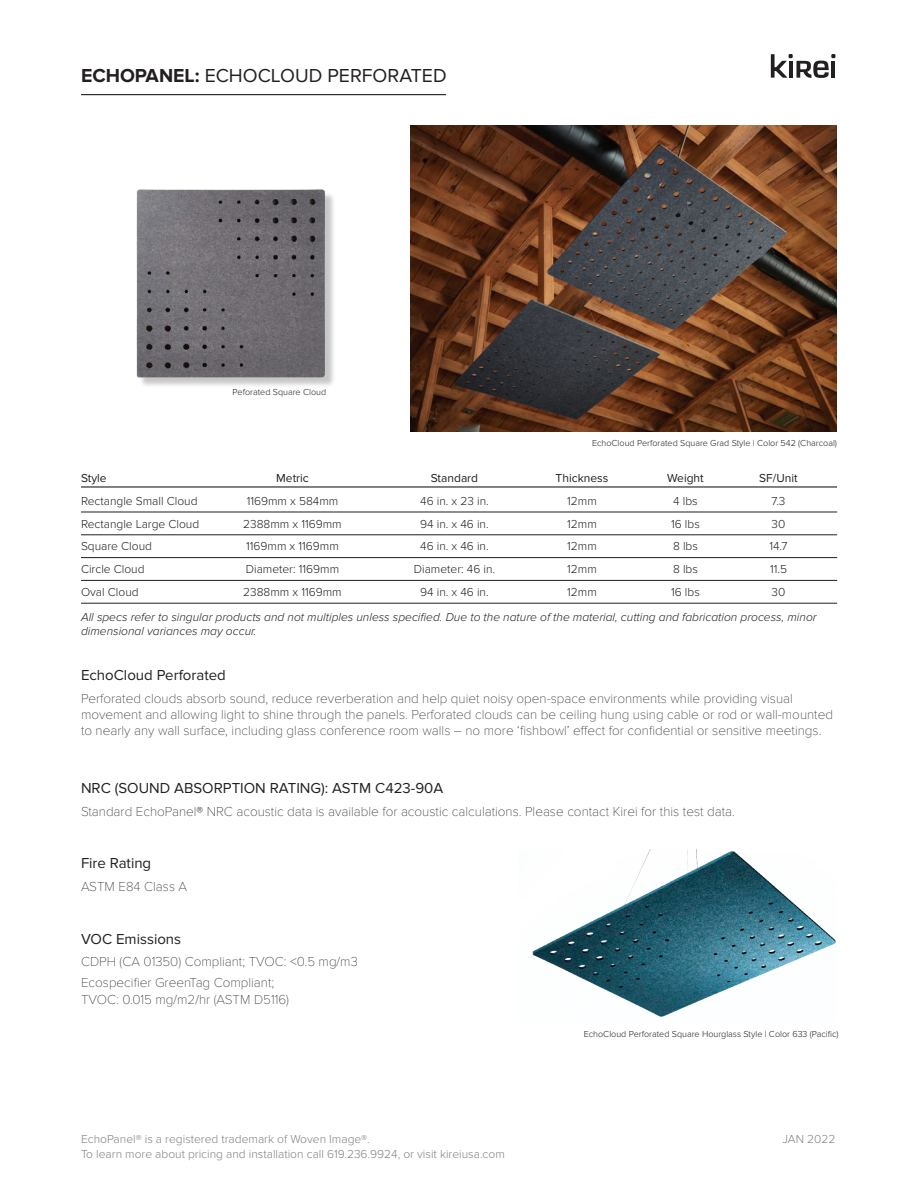
<style>
.page{position:relative;width:918px;height:1188px;background:#fff}
.page>*{position:absolute;margin:0;border:0;box-sizing:border-box;transform-origin:0 0}
.t1{font:19.5px "Proxima Nova";color:#231f20}
.Subhead{font:15px "Proxima Nova";color:#231f20}
.Text{font:100 13.5px/16.2px "Proxima Nova T";color:#231f20}
.t2{font:300 12px "Proxima Nova";color:#231f20}
.t3{font:italic 300 12px/14.4px "Proxima Nova";color:#231f20}
.t4{font:300 12px/14.4px "Proxima Nova";color:#808285}
.t5{font:12px "Proxima Nova";color:#231f20}
.t6{font:300 9px "Proxima Nova";color:#231f20}
.s1{font-weight:700}
</style>
<div class="page">
<svg style="left:771px;top:54px;width:64px;height:24px"></svg>
<img style="left:411px;top:126px;width:426px;height:306px">
<div style="left:139px;top:192px;width:197px;height:196px;background:#231f20;opacity:.25"></div>
<img style="left:136px;top:189px;width:194px;height:192px">
<hr style="left:81px;top:486px;width:756px;height:2px;background:#231f20">
<hr style="left:81px;top:512px;width:756px;height:1px;background:#231f20">
<hr style="left:81px;top:535px;width:756px;height:1px;background:#231f20">
<hr style="left:81px;top:557px;width:756px;height:1px;background:#231f20">
<hr style="left:81px;top:580px;width:756px;height:1px;background:#231f20">
<hr style="left:81px;top:603px;width:756px;height:1px;background:#231f20">
<img style="left:532px;top:849px;width:304px;height:168px">
<hr style="left:81px;top:94px;width:365px;height:1px;background:#231f20">
<p class="t1" style="left:81px;top:64px;width:367px"><span class="s1">ECHOPANEL:</span> ECHOCLOUD PERFORATED</p>
<p class="t6" style="left:233px;top:387px;width:95px">Peforated Square Cloud</p>
<p class="t6" style="left:592px;top:438px;width:246px">EchoCloud Perforated Square Grad Style | Color 542 (Charcoal)</p>
<p class="t5" style="left:81px;top:471px;width:27px">Style</p>
<p class="t5" style="left:276px;top:471px;width:34px">Metric</p>
<p class="t5" style="left:431px;top:471px;width:49px">Standard</p>
<p class="t5" style="left:556px;top:471px;width:54px">Thickness</p>
<p class="t5" style="left:667px;top:471px;width:38px">Weight</p>
<p class="t5" style="left:759px;top:471px;width:40px">SF/Unit</p>
<p class="t2" style="left:81px;top:494px;width:118px">Rectangle Small Cloud</p>
<p class="t2" style="left:247px;top:494px;width:93px">1169mm x 584mm</p>
<p class="t2" style="left:420px;top:494px;width:70px">46 in. x 23 in.</p>
<p class="t2" style="left:567px;top:494px;width:31px">12mm</p>
<p class="t2" style="left:673px;top:494px;width:26px">4 lbs</p>
<p class="t2" style="left:772px;top:494px;width:15px">7.3</p>
<p class="t2" style="left:81px;top:517px;width:120px">Rectangle Large Cloud</p>
<p class="t2" style="left:243px;top:517px;width:100px">2388mm x 1169mm</p>
<p class="t2" style="left:420px;top:517px;width:70px">94 in. x 46 in.</p>
<p class="t2" style="left:567px;top:517px;width:31px">12mm</p>
<p class="t2" style="left:671px;top:517px;width:30px">16 lbs</p>
<p class="t2" style="left:772px;top:517px;width:15px">30</p>
<p class="t2" style="left:81px;top:539px;width:73px">Square Cloud</p>
<p class="t2" style="left:246px;top:539px;width:94px">1169mm x 1169mm</p>
<p class="t2" style="left:420px;top:539px;width:70px">46 in. x 46 in.</p>
<p class="t2" style="left:567px;top:539px;width:31px">12mm</p>
<p class="t2" style="left:673px;top:539px;width:26px">8 lbs</p>
<p class="t2" style="left:769px;top:539px;width:20px">14.7</p>
<p class="t2" style="left:81px;top:562px;width:65px">Circle Cloud</p>
<p class="t2" style="left:246px;top:562px;width:95px">Diameter: 1169mm</p>
<p class="t2" style="left:414px;top:562px;width:83px">Diameter: 46 in.</p>
<p class="t2" style="left:567px;top:562px;width:31px">12mm</p>
<p class="t2" style="left:673px;top:562px;width:26px">8 lbs</p>
<p class="t2" style="left:770px;top:562px;width:19px">11.5</p>
<p class="t2" style="left:81px;top:585px;width:59px">Oval Cloud</p>
<p class="t2" style="left:243px;top:585px;width:100px">2388mm x 1169mm</p>
<p class="t2" style="left:420px;top:585px;width:70px">94 in. x 46 in.</p>
<p class="t2" style="left:567px;top:585px;width:31px">12mm</p>
<p class="t2" style="left:671px;top:585px;width:30px">16 lbs</p>
<p class="t2" style="left:772px;top:585px;width:15px">30</p>
<p class="t3" style="left:81px;top:610px;width:737px">All specs refer to singular products and not multiples unless specified. Due to the nature of the material, cutting and fabrication process, minor dimensional variances may occur.</p>
<p class="Subhead" style="left:81px;top:666px;width:146px">EchoCloud Perforated</p>
<p class="Text" style="left:81px;top:690px;width:754px">Perforated clouds absorb sound, reduce reverberation and help quiet noisy open-space environments while providing visual movement and allowing light to shine through the panels. Perforated clouds can be ceiling hung using cable or rod or wall-mounted to nearly any wall surface, including glass conference room walls – no more ‘fishbowl’ effect for confidential or sensitive meetings.</p>
<p class="Subhead" style="left:81px;top:779px;width:364px">NRC (SOUND ABSORPTION RATING): ASTM C423-90A</p>
<p class="Text" style="left:81px;top:803px;width:655px">Standard EchoPanel® NRC acoustic data is available for acoustic calculations. Please contact Kirei for this test data.</p>
<p class="Subhead" style="left:81px;top:855px;width:72px">Fire Rating</p>
<p class="Text" style="left:81px;top:878px;width:108px">ASTM E84 Class A</p>
<p class="Subhead" style="left:81px;top:930px;width:102px">VOC Emissions</p>
<p class="Text" style="left:81px;top:954px;width:278px">CDPH (CA 01350) Compliant; TVOC: &lt;0.5 mg/m3</p>
<p class="Text" style="left:81px;top:974px;width:210px">Ecospecifier GreenTag Compliant;<br>TVOC: 0.015 mg/m2/hr (ASTM D5116)</p>
<p class="t6" style="left:584px;top:1029px;width:256px">EchoCloud Perforated Square Hourglass Style | Color 633 (Pacific)</p>
<p class="t4" style="left:81px;top:1132px;width:425px">EchoPanel® is a registered trademark of Woven Image®.<br>To learn more about pricing and installation call 619.236.9924, or visit kireiusa.com</p>
<p class="t4" style="left:783px;top:1132px;width:54px">JAN 2022</p>
</div>
